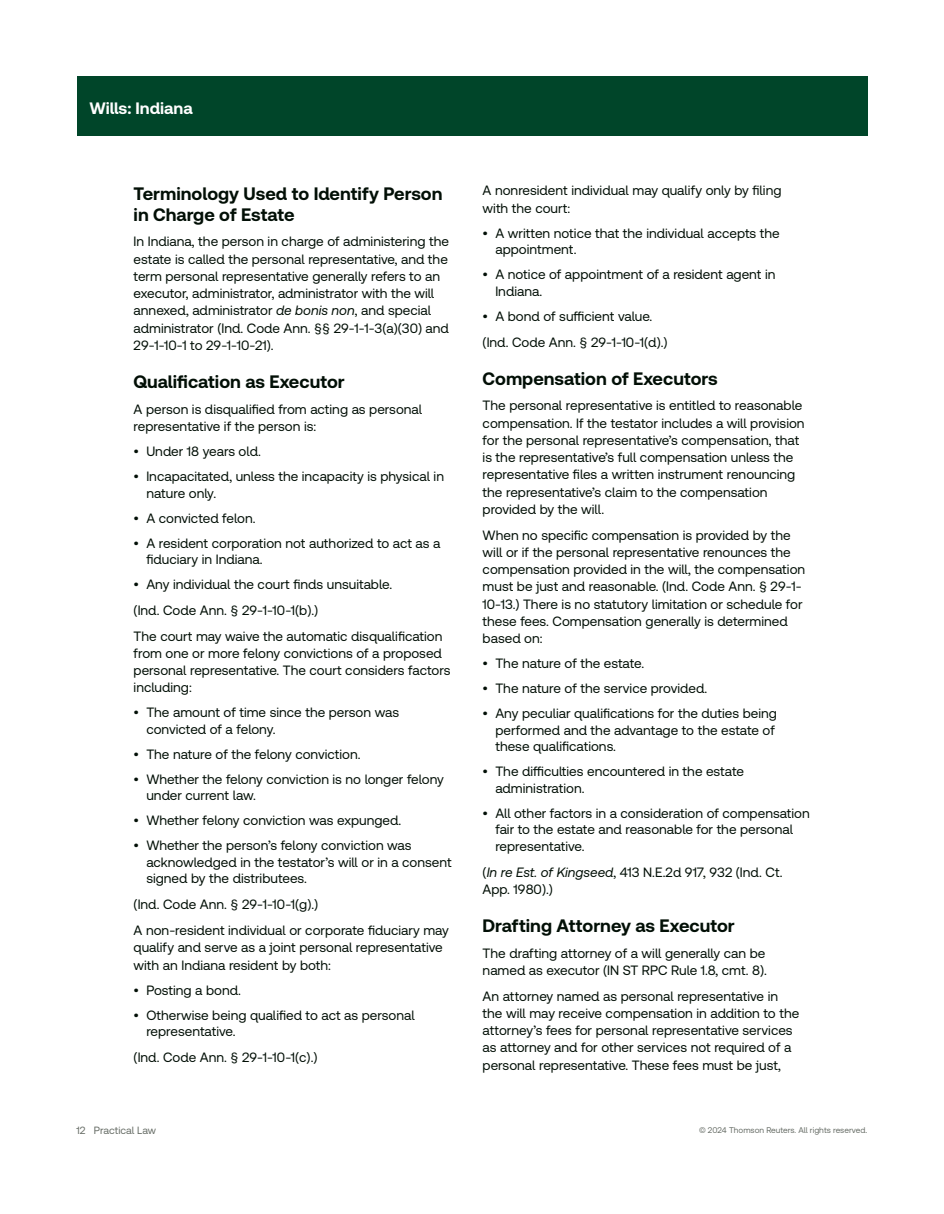
<style>
.page{position:relative;width:944px;height:1214px;background:#fff}
.page>*{position:absolute;margin:0;border:0;box-sizing:border-box;transform-origin:0 0}
.t1{font:700 18px/21px "Clario";color:#020f06}
.t2{font:700 16.5px "Clario";color:#fff}
.t3{font:13.5px/17.2px "Clario";color:#020f06}
.t4{font:10.5px "Clario";color:#676d66}
.t5{font:8.25px "Clario";color:#676d66}
.s1{font-style:italic}
</style>
<div class="page">
<div style="left:77px;top:77px;width:790px;height:59px;background:#004529"></div>
<p class="t2" style="left:89px;top:98px;width:105px">Wills: Indiana</p>
<h1 class="t1" style="left:134px;top:182px;width:310px">Terminology Used to Identify Person in Charge of Estate</h1>
<p class="t3" style="left:134px;top:233px;width:317px">In Indiana, the person in charge of administering the estate is called the personal representative, and the term personal representative generally refers to an executor, administrator, administrator with the will annexed, administrator <span class="s1">de bonis non</span>, and special administrator (Ind. Code Ann. §§ 29-1-1-3(a)(30) and 29-1-10-1 to 29-1-10-21).</p>
<h1 class="t1" style="left:134px;top:370px;width:212px">Qualification as Executor</h1>
<p class="t3" style="left:134px;top:400px;width:290px">A person is disqualified from acting as personal representative if the person is:</p>
<p class="t3" style="left:134px;top:442px;width:129px">• Under 18 years old.</p>
<p class="t3" style="left:146px;top:467px;width:299px;line-height:16.5px;text-indent:-13px">• Incapacitated, unless the incapacity is physical in nature only.</p>
<p class="t3" style="left:134px;top:509px;width:123px">• A convicted felon.</p>
<p class="t3" style="left:146px;top:534px;width:295px;line-height:16.5px;text-indent:-13px">• A resident corporation not authorized to act as a fiduciary in Indiana.</p>
<p class="t3" style="left:134px;top:571px;width:310px;line-height:25.8px">• Any individual the court finds unsuitable.<br>(Ind. Code Ann. § 29-1-10-1(b).)<br>The court may waive the automatic disqualification</p>
<p class="t3" style="left:134px;top:644px;width:318px">from one or more felony convictions of a proposed personal representative. The court considers factors including:</p>
<p class="t3" style="left:146px;top:704px;width:254px;line-height:16.5px;text-indent:-13px">• The amount of time since the person was convicted of a felony.</p>
<p class="t3" style="left:134px;top:745px;width:228px">• The nature of the felony conviction.</p>
<p class="t3" style="left:146px;top:770px;width:299px;line-height:16.5px;text-indent:-13px">• Whether the felony conviction is no longer felony under current law.</p>
<p class="t3" style="left:134px;top:811px;width:269px">• Whether felony conviction was expunged.</p>
<p class="t3" style="left:146px;top:837px;width:307px;line-height:16.5px;text-indent:-13px">• Whether the person’s felony conviction was acknowledged in the testator’s will or in a consent signed by the distributees.</p>
<p class="t3" style="left:134px;top:891px;width:317px;line-height:25.8px">(Ind. Code Ann. § 29-1-10-1(g).)<br>A non-resident individual or corporate fiduciary may</p>
<p class="t3" style="left:134px;top:938px;width:310px">qualify and serve as a joint personal representative with an Indiana resident by both:</p>
<p class="t3" style="left:134px;top:980px;width:109px">• Posting a bond.</p>
<p class="t3" style="left:146px;top:1006px;width:270px;line-height:16.5px;text-indent:-13px">• Otherwise being qualified to act as personal representative.</p>
<p class="t3" style="left:134px;top:1048px;width:185px">(Ind. Code Ann. § 29-1-10-1(c).)</p>
<p class="t3" style="left:482px;top:182px;width:300px">A nonresident individual may qualify only by filing with the court:</p>
<p class="t3" style="left:495px;top:224px;width:286px;line-height:16.5px;text-indent:-13px">• A written notice that the individual accepts the appointment.</p>
<p class="t3" style="left:495px;top:266px;width:282px;line-height:16.5px;text-indent:-13px">• A notice of appointment of a resident agent in<br>Indiana.</p>
<p class="t3" style="left:482px;top:303px;width:186px;line-height:25.8px">• A bond of sufficient value. (Ind. Code Ann. § 29-1-10-1(d).)</p>
<h1 class="t1" style="left:482px;top:367px;width:237px">Compensation of Executors</h1>
<p class="t3" style="left:482px;top:396px;width:323px">The personal representative is entitled to reasonable compensation. If the testator includes a will provision for the personal representative’s compensation, that is the representative’s full compensation unless the representative files a written instrument renouncing the representative’s claim to the compensation provided by the will.</p>
<p class="t3" style="left:482px;top:526px;width:324px">When no specific compensation is provided by the will or if the personal representative renounces the compensation provided in the will, the compensation must be just and reasonable. (Ind. Code Ann. § 29-1- 10-13.) There is no statutory limitation or schedule for these fees. Compensation generally is determined based on:</p>
<p class="t3" style="left:482px;top:654px;width:163px">• The nature of the estate.</p>
<p class="t3" style="left:482px;top:679px;width:226px">• The nature of the service provided.</p>
<p class="t3" style="left:495px;top:705px;width:283px;line-height:16.5px;text-indent:-13px">• Any peculiar qualifications for the duties being performed and the advantage to the estate of these qualifications.</p>
<p class="t3" style="left:495px;top:763px;width:250px;line-height:16.5px;text-indent:-13px">• The difficulties encountered in the estate administration.</p>
<p class="t3" style="left:495px;top:804px;width:316px;line-height:16.5px;text-indent:-13px">• All other factors in a consideration of compensation fair to the estate and reasonable for the personal representative.</p>
<p class="t3" style="left:482px;top:862px;width:301px">(<span class="s1">In re Est. of Kingseed</span>, 413 N.E.2d 917, 932 (Ind. Ct.<br>App. 1980).)</p>
<h1 class="t1" style="left:482px;top:914px;width:253px">Drafting Attorney as Executor</h1>
<p class="t3" style="left:482px;top:943px;width:286px">The drafting attorney of a will generally can be named as executor (IN ST RPC Rule 1.8, cmt. 8).</p>
<p class="t3" style="left:482px;top:986px;width:318px">An attorney named as personal representative in the will may receive compensation in addition to the attorney’s fees for personal representative services as attorney and for other services not required of a personal representative. These fees must be just,</p>
<p class="t4" style="left:77px;top:1124px;width:81px">12 Practical Law</p>
<p class="t5" style="left:699px;top:1124px;width:170px">© 2024 Thomson Reuters. All rights reserved.</p>
</div>
